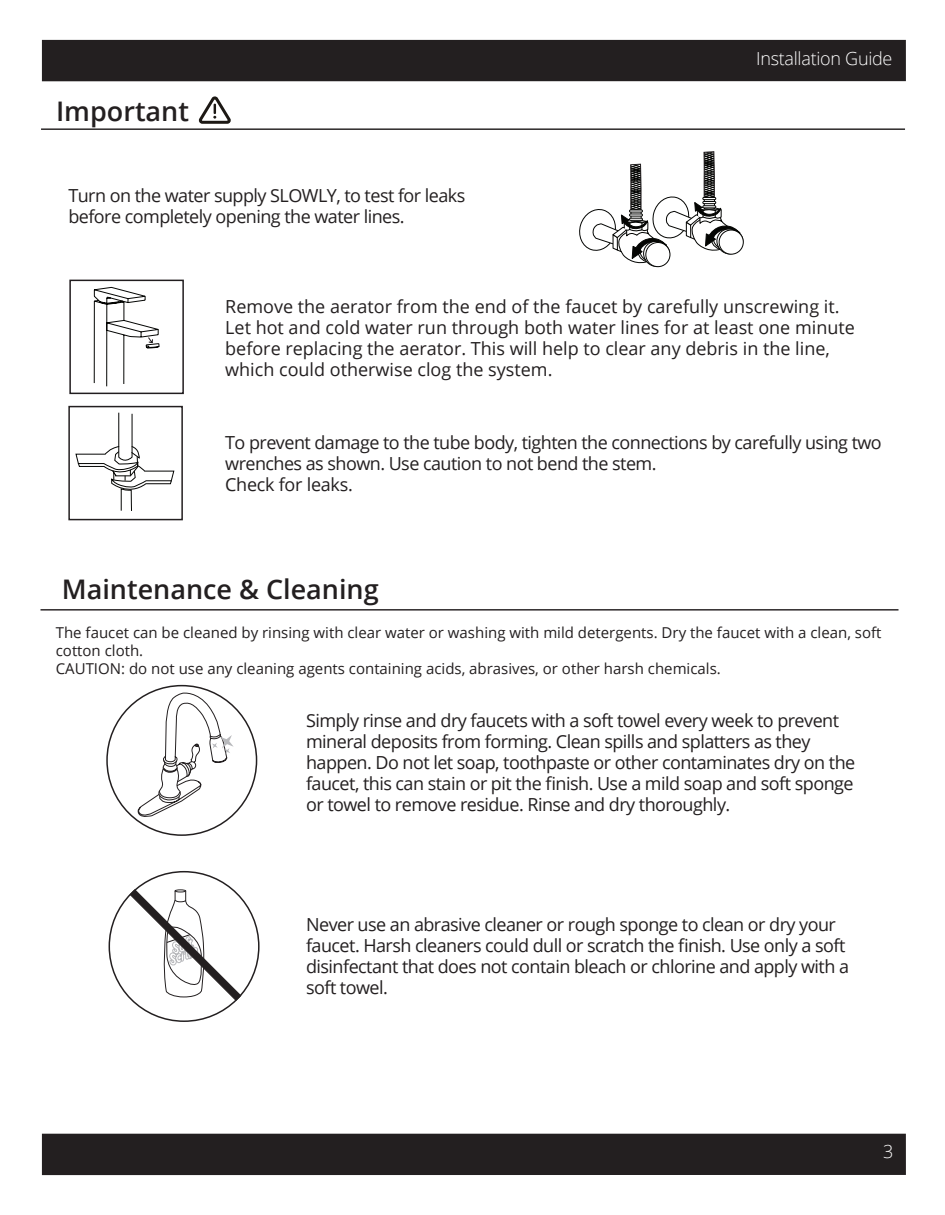
<style>
.page{position:relative;width:945px;height:1215px;background:#fff}
.page>*{position:absolute;margin:0;border:0;box-sizing:border-box;transform-origin:0 0}
.t1{font:600 27px "Open Sans";color:#231f20}
.t2{font:18px/21px "Open Sans";letter-spacing:-.03em;color:#231f20}
.t3{font:18px/21px "Open Sans";color:#231f20}
.t4{font:300 18px "Open Sans";letter-spacing:-.015em;color:#fff}
.t5{font:15px/18px "Open Sans";color:#231f20}
</style>
<div class="page">
<div style="left:42px;top:40px;width:864px;height:41px;background:#231f20"></div>
<div style="left:42px;top:1134px;width:864px;height:41px;background:#231f20"></div>
<hr style="left:41px;top:128px;width:864px;height:2px;background:#231f20">
<svg style="left:198px;top:96px;width:33px;height:28px"></svg>
<svg style="left:75px;top:412px;width:100px;height:99px"></svg>
<div style="left:68px;top:406px;width:115px;height:114px;border:2px solid #231f20"></div>
<svg style="left:93px;top:286px;width:67px;height:101px"></svg>
<div style="left:69px;top:280px;width:115px;height:114px;border:2px solid #211d1f"></div>
<hr style="left:40px;top:609px;width:859px;height:2px;background:#231f20">
<svg style="left:135px;top:684px;width:99px;height:135px"></svg>
<svg style="left:129px;top:889px;width:113px;height:112px"></svg>
<div style="left:643px;top:241px;width:27px;height:26px;border:1px solid #040503;border-radius:50%"></div>
<div style="left:646px;top:242px;width:24px;height:25px;border:1px solid #040503;border-radius:50%"></div>
<div style="left:717px;top:229px;width:26px;height:25px;background:#121311;border-radius:50%"></div>
<div style="left:717px;top:229px;width:26px;height:25px;border:1px solid #040503;border-radius:50%"></div>
<div style="left:719px;top:230px;width:24px;height:24px;background:#fff;border-radius:50%"></div>
<div style="left:719px;top:230px;width:24px;height:24px;border:1px solid #040503;border-radius:50%"></div>
<svg style="left:579px;top:151px;width:161px;height:114px"></svg>
<h1 class="t1" style="left:56px;top:93px;width:135px">Important</h1>
<p class="t2" style="left:68px;top:185px;width:399px">Turn on the water supply SLOWLY, to test for leaks before completely opening the water lines.</p>
<p class="t4" style="left:756px;top:46px;width:138px">Installation Guide</p>
<p class="t3" style="left:225px;top:295px;width:631px">Remove the aerator from the end of the faucet by carefully unscrewing it.<br>Let hot and cold water run through both water lines for at least one minute before replacing the aerator. This will help to clear any debris in the line, which could otherwise clog the system.</p>
<p class="t2" style="left:225px;top:432px;width:658px">To prevent damage to the tube body, tighten the connections by carefully using two wrenches as shown. Use caution to not bend the stem.<br>Check for leaks.</p>
<h1 class="t1" style="left:62px;top:570px;width:319px">Maintenance &amp; Cleaning</h1>
<p class="t5" style="left:56px;top:623px;width:827px">The faucet can be cleaned by rinsing with clear water or washing with mild detergents. Dry the faucet with a clean, soft cotton cloth.<br>CAUTION: do not use any cleaning agents containing acids, abrasives, or other harsh chemicals.</p>
<p class="t2" style="left:306px;top:710px;width:551px">Simply rinse and dry faucets with a soft towel every week to prevent mineral deposits from forming. Clean spills and splatters as they happen. Do not let soap, toothpaste or other contaminates dry on the faucet, this can stain or pit the finish. Use a mild soap and soft sponge or towel to remove residue. Rinse and dry thoroughly.</p>
<p class="t2" style="left:306px;top:913px;width:545px">Never use an abrasive cleaner or rough sponge to clean or dry your faucet. Harsh cleaners could dull or scratch the finish. Use only a soft disinfectant that does not contain bleach or chlorine and apply with a soft towel.</p>
<p class="t4" style="left:883px;top:1139px;width:12px">3</p>
</div>
